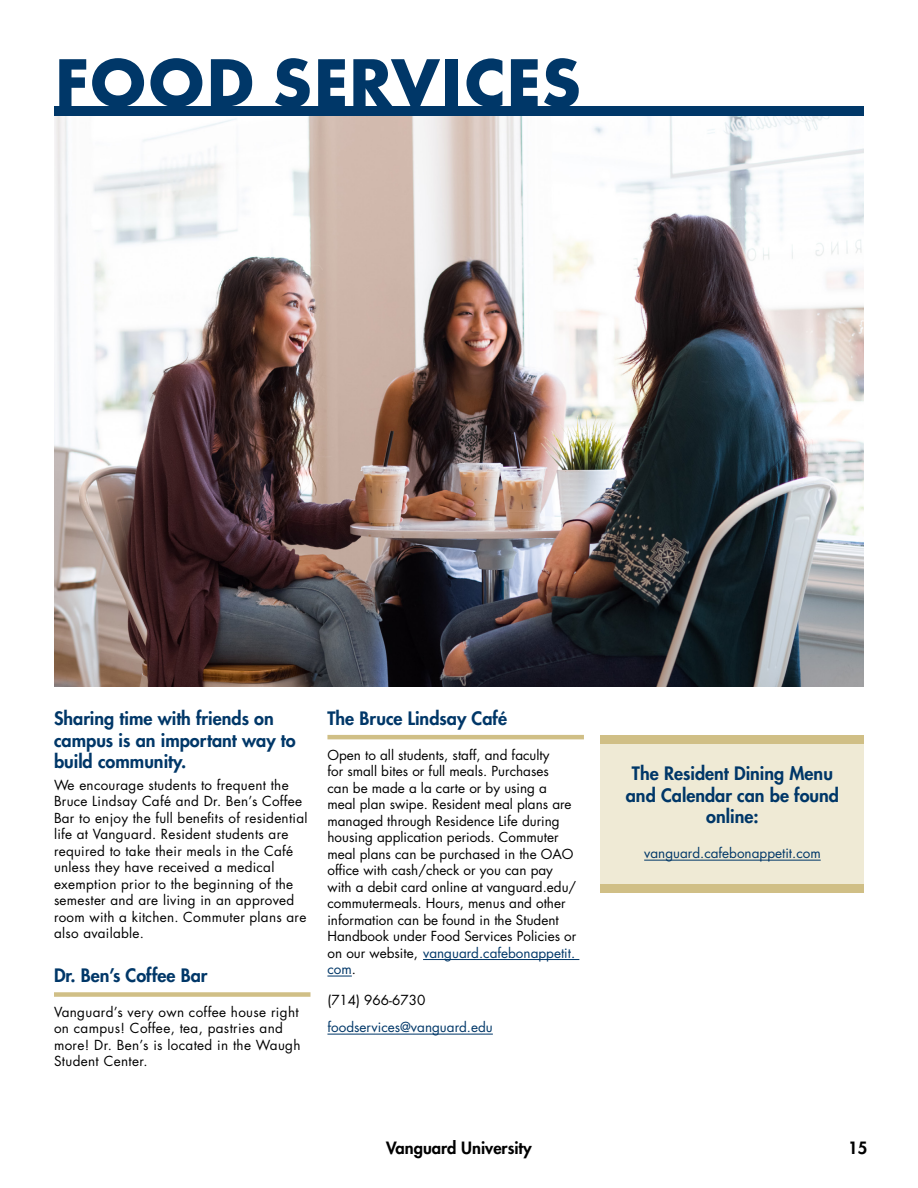
<style>
.page{position:relative;width:918px;height:1188px;background:#fff}
.page>*{position:absolute;margin:0;border:0;box-sizing:border-box;transform-origin:0 0}
.t1{font:700 70.65px "Futura PT";letter-spacing:.01em;color:#003768}
.t2{font:800 18px/21.6px "Futura";color:#003768}
.t3{font:800 16.5px "Futura";color:#000}
.t4{font:13.5px/16.5px "Futura";color:#000}
.t5{font:13.5px/16.5px "Futura";letter-spacing:.02em;color:#000}
.t6{font:13.5px/16.5px "Futura";letter-spacing:.025em;color:#000}
.t7{font:13.5px "Futura";color:#003768}
.s1{color:#003768}
</style>
<div class="page">
<div style="left:601px;top:735px;width:263px;height:9px;background:#d0bf86"></div>
<div style="left:601px;top:883px;width:263px;height:10px;background:#d0bf86"></div>
<div style="left:601px;top:744px;width:263px;height:139px;background:#efead5"></div>
<div style="left:54px;top:992px;width:256px;height:5px;background:#d0bf86"></div>
<hr style="left:327px;top:735px;width:257px;height:4px;background:#d0bf86">
<hr style="left:327px;top:1034px;width:166px;height:1px;background:#003768">
<hr style="left:644px;top:860px;width:177px;height:1px;background:#003768">
<hr style="left:423px;top:959px;width:156px;height:1px;background:#003768">
<svg style="left:327px;top:976px;width:25px;height:1px"></svg>
<div style="left:54px;top:106px;width:810px;height:14px;background:#003768"></div>
<img style="left:54px;top:116px;width:810px;height:571px">
<h1 class="t1" style="left:54px;top:37px;width:529px">FOOD SERVICES</h1>
<h2 class="t2" style="left:54px;top:707px;width:243px">Sharing time with friends on campus is an important way to build community.</h2>
<p class="t5" style="left:54px;top:776px;width:255px">We encourage students to frequent the Bruce Lindsay Café and Dr. Ben’s Coffee Bar to enjoy the full benefits of residential life at Vanguard. Resident students are required to take their meals in the Café unless they have received a medical exemption prior to the beginning of the semester and are living in an approved room with a kitchen. Commuter plans are also available.</p>
<h2 class="t2" style="left:54px;top:965px;width:155px">Dr. Ben’s Coffee Bar</h2>
<p class="t6" style="left:54px;top:1004px;width:248px">Vanguard’s very own coffee house right on campus! Coffee, tea, pastries and more! Dr. Ben’s is located in the Waugh<br>Student Center.</p>
<h2 class="t2" style="left:327px;top:707px;width:181px">The Bruce Lindsay Café</h2>
<p class="t4" style="left:327px;top:746px;width:250px">Open to all students, staff, and faculty<br>for small bites or full meals. Purchases<br>can be made a la carte or by using a meal plan swipe. Resident meal plans are managed through Residence Life during housing application periods. Commuter meal plans can be purchased in the OAO office with cash/check or you can pay with a debit card online at vanguard.edu/ commutermeals. Hours, menus and other information can be found in the Student Handbook under Food Services Policies or on our website, <span class="s1">vanguard.cafebonappetit. com</span>.</p>
<p class="t4" style="left:327px;top:992px;width:99px">(714) 966-6730</p>
<p class="t7" style="left:327px;top:1018px;width:167px">foodservices@vanguard.edu</p>
<h2 class="t2" style="left:626px;top:762px;width:215px;text-align:center">The Resident Dining Menu and Calendar can be found online:</h2>
<p class="t7" style="left:644px;top:844px;width:178px">vanguard.cafebonappetit.com</p>
<p class="t3" style="left:386px;top:1137px;width:147px">Vanguard University</p>
<p class="t3" style="left:848px;top:1137px;width:21px">15</p>
</div>
